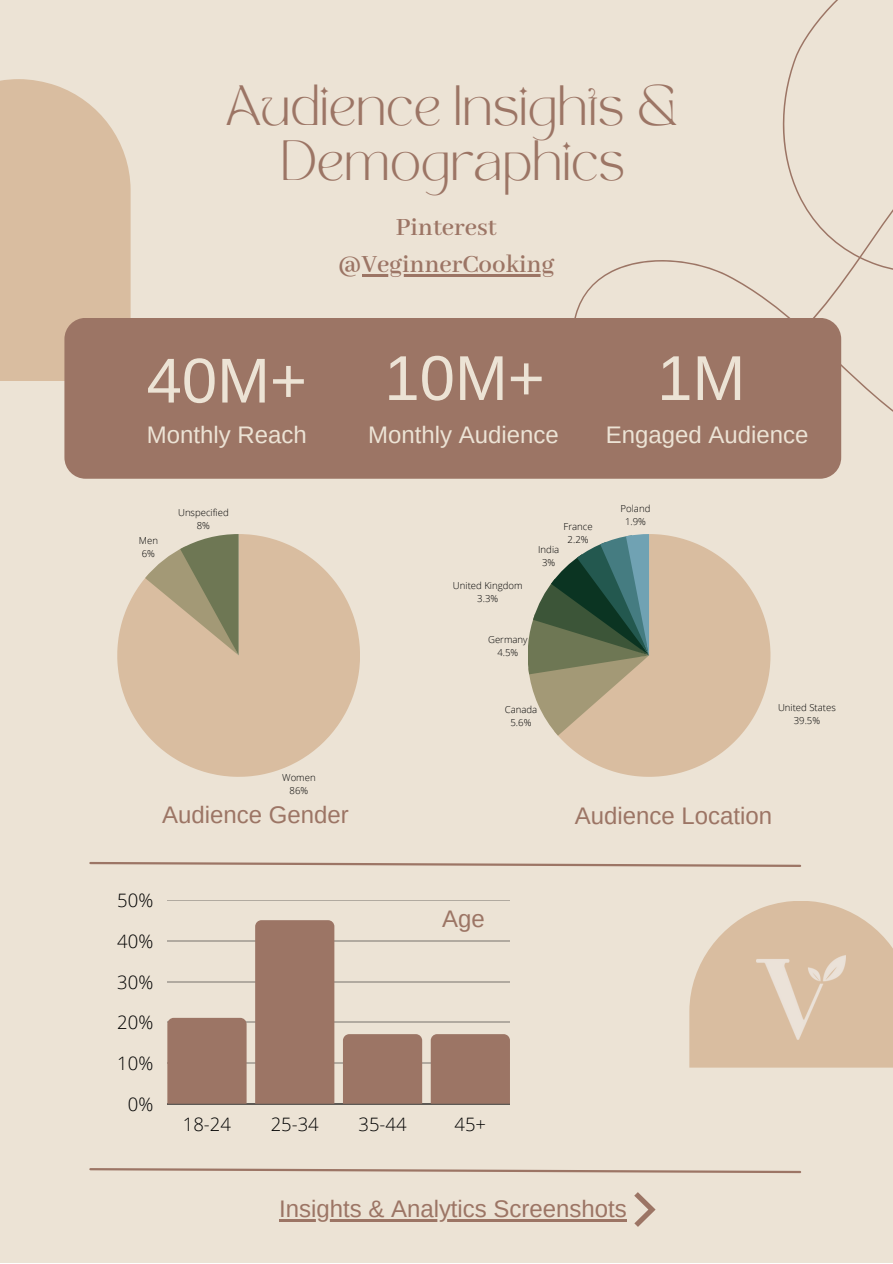
<style>
.page{position:relative;width:893px;height:1264px;background:#fff}
.page>*{position:absolute;margin:0;border:0;box-sizing:border-box;transform-origin:0 0}
.t1{font:63.45px "Arimo";color:#ece3d5}
.t2{font:39.6px/55.3px "TAN MON CHERI Regular";color:#9c7565;text-align:center}
.t3{font:600 26.85px/37px "Abhaya Libre";color:#9c7565;text-align:center}
.t4{font:24px "Arimo";color:#9c7565}
.t5{font:24px "Arimo";color:#ece3d5}
.t6{font:300 18.45px "Open Sans";color:#000}
.t7{font:300 9.6px/13px "Open Sans";color:#000;text-align:center}
</style>
<div class="page">
<div style="left:0;top:0;width:892px;height:1262px;background:#ece3d5"></div>
<div style="left:0;top:79px;width:131px;height:302px;background:#d9bda0"></div>
<svg style="left:574px;top:0;width:318px;height:479px"></svg>
<div style="left:64px;top:318px;width:777px;height:161px;background:#9c7565;border-radius:21px"></div>
<svg style="left:117px;top:534px;width:243px;height:242px;fill:#d9bda0"></svg>
<svg style="left:145px;top:534px;width:94px;height:121px;background:#aba183"></svg>
<svg style="left:557px;top:534px;width:213px;height:242px;fill:#d9bda0"></svg>
<svg style="left:528px;top:534px;width:121px;height:201px"></svg>
<hr style="left:167px;top:899px;width:342px;height:1px;background:#000">
<hr style="left:167px;top:940px;width:342px;height:1px;background:#000">
<hr style="left:167px;top:981px;width:342px;height:1px;background:#000">
<hr style="left:167px;top:1021px;width:342px;height:1px;background:#000">
<hr style="left:167px;top:1062px;width:342px;height:1px;background:#000">
<hr style="left:167px;top:1103px;width:342px;height:1px;background:#000">
<div style="left:167px;top:1017px;width:79px;height:86px;background:#9c7565"></div>
<div style="left:255px;top:920px;width:79px;height:183px;background:#9c7565"></div>
<div style="left:343px;top:1034px;width:79px;height:69px;background:#9c7565"></div>
<div style="left:430px;top:1034px;width:79px;height:69px;background:#9c7565"></div>
<svg style="left:89px;top:862px;width:712px;height:5px"></svg>
<svg style="left:89px;top:1168px;width:712px;height:6px"></svg>
<img style="left:689px;top:901px;width:203px;height:167px">
<hr style="left:279px;top:1218px;width:347px;height:3px;background:#9c7565">
<svg style="left:634px;top:1192px;width:21px;height:34px"></svg>
<hr style="left:361px;top:274px;width:193px;height:3px;background:#9c7565">
<h2 class="t2" style="left:226px;top:84px;width:455px">Audience Insights &amp;<br>Demographics</h2>
<h3 class="t3" style="left:338px;top:210px;width:218px">Pinterest @VeginnerCooking</h3>
<h1 class="t1" style="left:146px;top:344px;width:399px">40M+ 10M+</h1>
<h1 class="t1" style="left:657px;top:342px;width:90px">1M</h1>
<h3 class="t5" style="left:147px;top:421px;width:161px">Monthly Reach</h3>
<h3 class="t5" style="left:368px;top:421px;width:192px">Monthly Audience</h3>
<h3 class="t5" style="left:605px;top:421px;width:204px">Engaged Audience</h3>
<p class="t7" style="left:139px;top:533px;width:21px">Men<br>6%</p>
<p class="t7" style="left:178px;top:505px;width:52px">Unspecified<br>8%</p>
<p class="t7" style="left:563px;top:520px;width:31px">France<br>2.2%</p>
<p class="t7" style="left:453px;top:579px;width:71px">United Kingdom<br>3.3%</p>
<p class="t7" style="left:538px;top:542px;width:22px">India<br>3%</p>
<p class="t7" style="left:488px;top:632px;width:41px">Germany<br>4.5%</p>
<p class="t7" style="left:504px;top:702px;width:34px">Canada<br>5.6%</p>
<p class="t7" style="left:620px;top:501px;width:31px">Poland<br>1.9%</p>
<p class="t7" style="left:778px;top:700px;width:59px">United States<br>39.5%</p>
<p class="t7" style="left:282px;top:770px;width:35px">Women<br>86%</p>
<h3 class="t4" style="left:162px;top:801px;width:188px">Audience Gender</h3>
<h3 class="t4" style="left:575px;top:802px;width:199px">Audience Location</h3>
<h3 class="t6" style="left:117px;top:887px;width:37px">50%</h3>
<h3 class="t6" style="left:117px;top:928px;width:37px">40%</h3>
<h3 class="t6" style="left:117px;top:969px;width:37px">30%</h3>
<h3 class="t6" style="left:117px;top:1009px;width:37px">20%</h3>
<h3 class="t6" style="left:117px;top:1050px;width:37px">10%</h3>
<h3 class="t6" style="left:128px;top:1091px;width:27px">0%</h3>
<h3 class="t4" style="left:442px;top:905px;width:44px">Age</h3>
<h3 class="t6" style="left:183px;top:1111px;width:50px">18-24</h3>
<h3 class="t6" style="left:271px;top:1111px;width:50px">25-34</h3>
<h3 class="t6" style="left:358px;top:1111px;width:50px">35-44</h3>
<h3 class="t6" style="left:454px;top:1111px;width:33px">45+</h3>
<h3 class="t4" style="left:279px;top:1195px;width:349px">Insights &amp; Analytics Screenshots</h3>
</div>
